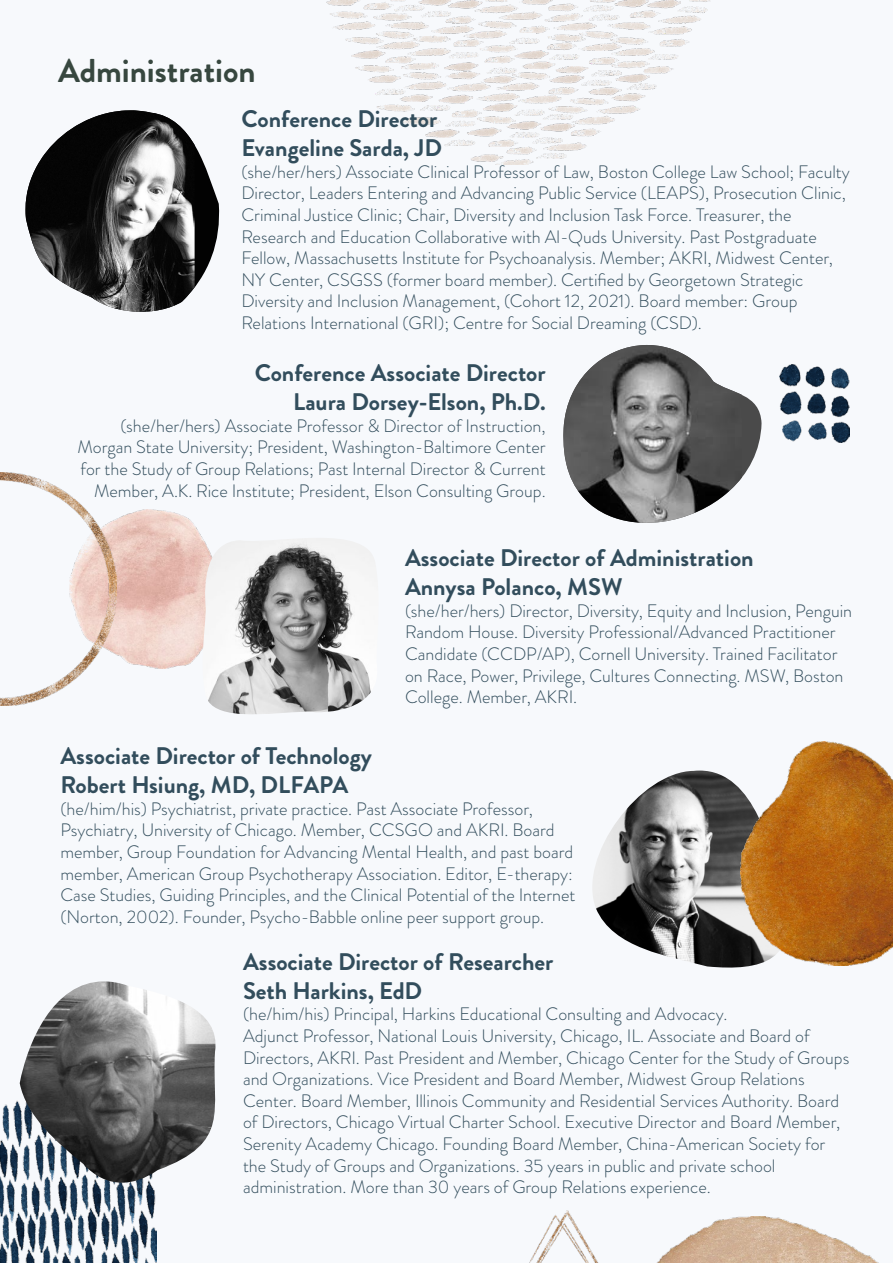
<style>
.page{position:relative;width:893px;height:1263px;background:#f7f9fc}
.page>*{position:absolute;margin:0;border:0;box-sizing:border-box;transform-origin:0 0}
.t1{font:700 33px "Brandon Grotesque";color:#37473f}
.t2{font:700 24px/28.8px "Brandon Grotesque";color:#324d5c}
.t3{font:300 18px/21.6px "Brandon Grotesque";color:#324d5c}
</style>
<div class="page">
<svg style="left:195px;top:146px;width:25px;height:141px"></svg>
<img style="left:25px;top:110px;width:170px;height:202px">
<img style="left:592px;top:770px;width:158px;height:198px">
<img style="left:326px;top:0;width:384px;height:164px">
<svg style="left:742px;top:395px;width:19px;height:82px;fill:#4a4a4a"></svg>
<img style="left:563px;top:345px;width:179px;height:178px">
<img style="left:116px;top:509px;width:87px;height:159px">
<img style="left:693px;top:1216px;width:186px;height:47px">
<img style="left:740px;top:742px;width:153px;height:224px">
<img style="left:28px;top:1183px;width:129px;height:80px">
<img style="left:529px;top:1211px;width:164px;height:52px">
<img style="left:0;top:473px;width:116px;height:232px">
<img style="left:0;top:1100px;width:28px;height:163px">
<img style="left:779px;top:364px;width:70px;height:78px">
<img style="left:200px;top:538px;width:172px;height:176px">
<img style="left:20px;top:981px;width:196px;height:202px">
<h1 class="t1" style="left:58px;top:48px;width:199px">Administration</h1>
<h2 class="t2" style="left:241px;top:105px;width:202px">Conference Director<br>Evangeline Sarda, JD</h2>
<p class="t3" style="left:241px;top:161px;width:610px">(she/her/hers) Associate Clinical Professor of Law, Boston College Law School; Faculty Director, Leaders Entering and Advancing Public Service (LEAPS), Prosecution Clinic, Criminal Justice Clinic; Chair, Diversity and Inclusion Task Force. Treasurer, the Research and Education Collaborative with Al-Quds University. Past Postgraduate Fellow, Massachusetts Institute for Psychoanalysis. Member; AKRI, Midwest Center, NY Center, CSGSS (former board member). Certified by Georgetown Strategic Diversity and Inclusion Management, (Cohort 12, 2021). Board member: Group Relations International (GRI); Centre for Social Dreaming (CSD).</p>
<h2 class="t2" style="left:255px;top:359px;width:292px;text-align:right">Conference Associate Director<br>Laura Dorsey-Elson, Ph.D.</h2>
<p class="t3" style="left:78px;top:415px;width:470px;text-align:right">(she/her/hers) Associate Professor &amp; Director of Instruction, Morgan State University; President, Washington-Baltimore Center for the Study of Group Relations; Past Internal Director &amp; Current Member, A.K. Rice Institute; President, Elson Consulting Group.</p>
<h2 class="t2" style="left:405px;top:544px;width:350px">Associate Director of Administration<br>Annysa Polanco, MSW</h2>
<p class="t3" style="left:405px;top:600px;width:449px">(she/her/hers) Director, Diversity, Equity and Inclusion, Penguin Random House. Diversity Professional/Advanced Practitioner Candidate (CCDP/AP), Cornell University. Trained Facilitator on Race, Power, Privilege, Cultures Connecting. MSW, Boston College. Member, AKRI.</p>
<h2 class="t2" style="left:60px;top:742px;width:313px">Associate Director of Technology<br>Robert Hsiung, MD, DLFAPA</h2>
<p class="t3" style="left:60px;top:798px;width:516px">(he/him/his) Psychiatrist, private practice. Past Associate Professor, Psychiatry, University of Chicago. Member, CCSGO and AKRI. Board member, Group Foundation for Advancing Mental Health, and past board member, American Group Psychotherapy Association. Editor, E-therapy:<br>Case Studies, Guiding Principles, and the Clinical Potential of the Internet (Norton, 2002). Founder, Psycho-Babble online peer support group.</p>
<h2 class="t2" style="left:243px;top:948px;width:312px">Associate Director of Researcher<br>Seth Harkins, EdD</h2>
<p class="t3" style="left:243px;top:1003px;width:608px">(he/him/his) Principal, Harkins Educational Consulting and Advocacy.<br>Adjunct Professor, National Louis University, Chicago, IL. Associate and Board of Directors, AKRI. Past President and Member, Chicago Center for the Study of Groups and Organizations. Vice President and Board Member, Midwest Group Relations Center. Board Member, Illinois Community and Residential Services Authority. Board of Directors, Chicago Virtual Charter School. Executive Director and Board Member, Serenity Academy Chicago. Founding Board Member, China-American Society for the Study of Groups and Organizations. 35 years in public and private school administration. More than 30 years of Group Relations experience.</p>
</div>
